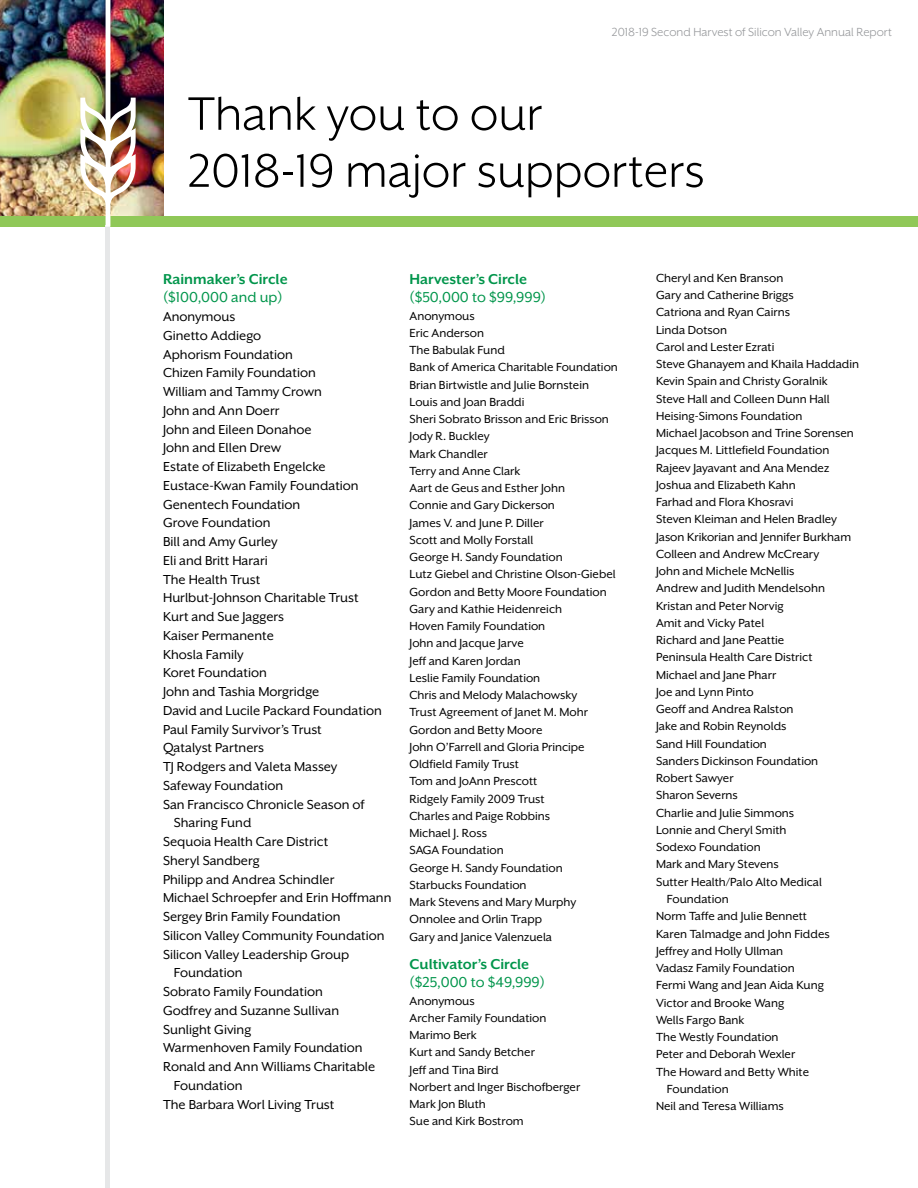
<style>
.page{position:relative;width:918px;height:1188px;background:#fff}
.page>*{position:absolute;margin:0;border:0;box-sizing:border-box;transform-origin:0 0}
.t1{font:54px/57px "Mr Eaves XL San OT";color:#000}
.t2{font:700 16.5px "Mr Eaves XL San OT";color:#00954b}
.t3{font:16.5px "Mr Eaves XL San OT";color:#00954b}
.t4{font:15px "Mr Eaves XL San OT";color:#000}
.t5{font:13.5px/17.2px "Mr Eaves XL San OT";color:#000}
.t6{font:13.5px "Mr Eaves XL San OT";color:#939598}
</style>
<div class="page">
<img style="left:0;top:0;width:163px;height:216px">
<div style="left:0;top:216px;width:918px;height:11px;background:#90c858"></div>
<hr style="left:106px;top:225px;width:4px;height:963px;background:#e6e7e8">
<img style="left:80px;top:0;width:56px;height:227px">
<p class="t6" style="left:612px;top:25px;width:282px">2018-19 Second Harvest of Silicon Valley Annual Report</p>
<h1 class="t1" style="left:188px;top:85px;width:518px">Thank you to our<br>2018-19 major supporters</h1>
<p class="t2" style="left:163px;top:271px;width:126px">Rainmaker’s Circle</p>
<p class="t3" style="left:163px;top:289px;width:121px">($100,000 and up)</p>
<p class="t4" style="left:163px;top:309px;width:74px">Anonymous</p>
<p class="t4" style="left:163px;top:328px;width:100px">Ginetto Addiego</p>
<p class="t4" style="left:163px;top:347px;width:131px">Aphorism Foundation</p>
<p class="t4" style="left:163px;top:365px;width:154px">Chizen Family Foundation</p>
<p class="t4" style="left:163px;top:384px;width:160px">William and Tammy Crown</p>
<p class="t4" style="left:163px;top:403px;width:118px">John and Ann Doerr</p>
<p class="t4" style="left:163px;top:422px;width:150px">John and Eileen Donahoe</p>
<p class="t4" style="left:163px;top:440px;width:120px">John and Ellen Drew</p>
<p class="t4" style="left:163px;top:459px;width:164px">Estate of Elizabeth Engelcke</p>
<p class="t4" style="left:163px;top:478px;width:197px">Eustace-Kwan Family Foundation</p>
<p class="t4" style="left:163px;top:497px;width:139px">Genentech Foundation</p>
<p class="t4" style="left:163px;top:515px;width:109px">Grove Foundation</p>
<p class="t4" style="left:163px;top:534px;width:116px">Bill and Amy Gurley</p>
<p class="t4" style="left:163px;top:553px;width:106px">Eli and Britt Harari</p>
<p class="t4" style="left:163px;top:572px;width:99px">The Health Trust</p>
<p class="t4" style="left:163px;top:590px;width:197px">Hurlbut-Johnson Charitable Trust</p>
<p class="t4" style="left:163px;top:609px;width:123px">Kurt and Sue Jaggers</p>
<p class="t4" style="left:163px;top:628px;width:112px">Kaiser Permanente</p>
<p class="t4" style="left:163px;top:647px;width:82px">Khosla Family</p>
<p class="t4" style="left:163px;top:665px;width:105px">Koret Foundation</p>
<p class="t4" style="left:163px;top:684px;width:158px">John and Tashia Morgridge</p>
<p class="t4" style="left:163px;top:703px;width:220px">David and Lucile Packard Foundation</p>
<p class="t4" style="left:163px;top:722px;width:160px">Paul Family Survivor’s Trust</p>
<p class="t4" style="left:163px;top:740px;width:103px">Qatalyst Partners</p>
<p class="t4" style="left:163px;top:759px;width:176px">TJ Rodgers and Valeta Massey</p>
<p class="t4" style="left:163px;top:778px;width:122px">Safeway Foundation</p>
<p class="t4" style="left:163px;top:797px;width:203px">San Francisco Chronicle Season of</p>
<p class="t4" style="left:174px;top:815px;width:79px">Sharing Fund</p>
<p class="t4" style="left:163px;top:834px;width:167px">Sequoia Health Care District</p>
<p class="t4" style="left:163px;top:853px;width:98px">Sheryl Sandberg</p>
<p class="t4" style="left:163px;top:872px;width:173px">Philipp and Andrea Schindler</p>
<p class="t4" style="left:163px;top:890px;width:230px">Michael Schroepfer and Erin Hoffmann</p>
<p class="t4" style="left:163px;top:909px;width:179px">Sergey Brin Family Foundation</p>
<p class="t4" style="left:163px;top:928px;width:223px">Silicon Valley Community Foundation</p>
<p class="t4" style="left:163px;top:947px;width:188px">Silicon Valley Leadership Group</p>
<p class="t4" style="left:174px;top:965px;width:70px">Foundation</p>
<p class="t4" style="left:163px;top:984px;width:161px">Sobrato Family Foundation</p>
<p class="t4" style="left:163px;top:1003px;width:178px">Godfrey and Suzanne Sullivan</p>
<p class="t4" style="left:163px;top:1022px;width:90px">Sunlight Giving</p>
<p class="t4" style="left:163px;top:1040px;width:201px">Warmenhoven Family Foundation</p>
<p class="t4" style="left:163px;top:1059px;width:214px">Ronald and Ann Williams Charitable</p>
<p class="t4" style="left:174px;top:1078px;width:70px">Foundation</p>
<p class="t4" style="left:163px;top:1097px;width:173px">The Barbara Worl Living Trust</p>
<p class="t2" style="left:410px;top:271px;width:119px">Harvester’s Circle</p>
<p class="t3" style="left:410px;top:289px;width:138px">($50,000 to $99,999)</p>
<p class="t5" style="left:410px;top:307px;width:210px">Anonymous<br>Eric Anderson<br>The Babulak Fund<br>Bank of America Charitable Foundation<br>Brian Birtwistle and Julie Bornstein<br>Louis and Joan Braddi<br>Sheri Sobrato Brisson and Eric Brisson<br>Jody R. Buckley<br>Mark Chandler<br>Terry and Anne Clark<br>Aart de Geus and Esther John<br>Connie and Gary Dickerson<br>James V. and June P. Diller<br>Scott and Molly Forstall<br>George H. Sandy Foundation<br>Lutz Giebel and Christine Olson-Giebel<br>Gordon and Betty Moore Foundation<br>Gary and Kathie Heidenreich<br>Hoven Family Foundation<br>John and Jacque Jarve<br>Jeff and Karen Jordan<br>Leslie Family Foundation<br>Chris and Melody Malachowsky<br>Trust Agreement of Janet M. Mohr<br>Gordon and Betty Moore<br>John O’Farrell and Gloria Principe<br>Oldfield Family Trust<br>Tom and JoAnn Prescott<br>Ridgely Family 2009 Trust<br>Charles and Paige Robbins<br>Michael J. Ross<br>SAGA Foundation<br>George H. Sandy Foundation<br>Starbucks Foundation<br>Mark Stevens and Mary Murphy<br>Onnolee and Orlin Trapp<br>Gary and Janice Valenzuela</p>
<p class="t2" style="left:410px;top:956px;width:121px">Cultivator’s Circle</p>
<p class="t3" style="left:410px;top:974px;width:137px">($25,000 to $49,999)</p>
<p class="t5" style="left:410px;top:992px;width:172px">Anonymous<br>Archer Family Foundation<br>Marimo Berk<br>Kurt and Sandy Betcher<br>Jeff and Tina Bird<br>Norbert and Inger Bischofberger<br>Mark Jon Bluth<br>Sue and Kirk Bostrom</p>
<p class="t5" style="left:656px;top:269px;width:129px">Cheryl and Ken Branson</p>
<p class="t5" style="left:656px;top:286px;width:139px">Gary and Catherine Briggs</p>
<p class="t5" style="left:656px;top:304px;width:136px">Catriona and Ryan Cairns</p>
<p class="t5" style="left:656px;top:321px;width:73px">Linda Dotson</p>
<p class="t5" style="left:656px;top:338px;width:120px">Carol and Lester Ezrati</p>
<p class="t5" style="left:656px;top:355px;width:205px">Steve Ghanayem and Khaila Haddadin</p>
<p class="t5" style="left:656px;top:373px;width:173px">Kevin Spain and Christy Goralnik</p>
<p class="t5" style="left:656px;top:390px;width:175px">Steve Hall and Colleen Dunn Hall</p>
<p class="t5" style="left:656px;top:407px;width:148px">Heising-Simons Foundation</p>
<p class="t5" style="left:656px;top:424px;width:199px">Michael Jacobson and Trine Sorensen</p>
<p class="t5" style="left:656px;top:442px;width:175px">Jacques M. Littlefield Foundation</p>
<p class="t5" style="left:656px;top:459px;width:175px">Rajeev Jayavant and Ana Mendez</p>
<p class="t5" style="left:656px;top:476px;width:141px">Joshua and Elizabeth Kahn</p>
<p class="t5" style="left:656px;top:494px;width:139px">Farhad and Flora Khosravi</p>
<p class="t5" style="left:656px;top:511px;width:183px">Steven Kleiman and Helen Bradley</p>
<p class="t5" style="left:656px;top:528px;width:197px">Jason Krikorian and Jennifer Burkham</p>
<p class="t5" style="left:656px;top:545px;width:165px">Colleen and Andrew McCreary</p>
<p class="t5" style="left:656px;top:563px;width:140px">John and Michele McNellis</p>
<p class="t5" style="left:656px;top:580px;width:170px">Andrew and Judith Mendelsohn</p>
<p class="t5" style="left:656px;top:597px;width:129px">Kristan and Peter Norvig</p>
<p class="t5" style="left:656px;top:614px;width:110px">Amit and Vicky Patel</p>
<p class="t5" style="left:656px;top:632px;width:130px">Richard and Jane Peattie</p>
<p class="t5" style="left:656px;top:649px;width:158px">Peninsula Health Care District</p>
<p class="t5" style="left:656px;top:666px;width:122px">Michael and Jane Pharr</p>
<p class="t5" style="left:656px;top:683px;width:99px">Joe and Lynn Pinto</p>
<p class="t5" style="left:656px;top:701px;width:139px">Geoff and Andrea Ralston</p>
<p class="t5" style="left:656px;top:718px;width:132px">Jake and Robin Reynolds</p>
<p class="t5" style="left:656px;top:735px;width:112px">Sand Hill Foundation</p>
<p class="t5" style="left:656px;top:752px;width:164px">Sanders Dickinson Foundation</p>
<p class="t5" style="left:656px;top:770px;width:79px">Robert Sawyer</p>
<p class="t5" style="left:656px;top:787px;width:83px">Sharon Severns</p>
<p class="t5" style="left:656px;top:804px;width:140px">Charlie and Julie Simmons</p>
<p class="t5" style="left:656px;top:821px;width:132px">Lonnie and Cheryl Smith</p>
<p class="t5" style="left:656px;top:839px;width:106px">Sodexo Foundation</p>
<p class="t5" style="left:656px;top:856px;width:124px">Mark and Mary Stevens</p>
<p class="t5" style="left:656px;top:873px;width:167px">Sutter Health/Palo Alto Medical</p>
<p class="t5" style="left:667px;top:890px;width:63px">Foundation</p>
<p class="t5" style="left:656px;top:908px;width:153px">Norm Taffe and Julie Bennett</p>
<p class="t5" style="left:656px;top:925px;width:175px">Karen Talmadge and John Fiddes</p>
<p class="t5" style="left:656px;top:942px;width:129px">Jeffrey and Holly Ullman</p>
<p class="t5" style="left:656px;top:959px;width:140px">Vadasz Family Foundation</p>
<p class="t5" style="left:656px;top:977px;width:170px">Fermi Wang and Jean Aida Kung</p>
<p class="t5" style="left:656px;top:994px;width:130px">Victor and Brooke Wang</p>
<p class="t5" style="left:656px;top:1011px;width:90px">Wells Fargo Bank</p>
<p class="t5" style="left:656px;top:1028px;width:124px">The Westly Foundation</p>
<p class="t5" style="left:656px;top:1046px;width:141px">Peter and Deborah Wexler</p>
<p class="t5" style="left:656px;top:1063px;width:155px">The Howard and Betty White</p>
<p class="t5" style="left:667px;top:1080px;width:63px">Foundation</p>
<p class="t5" style="left:656px;top:1097px;width:129px">Neil and Teresa Williams</p>
</div>
